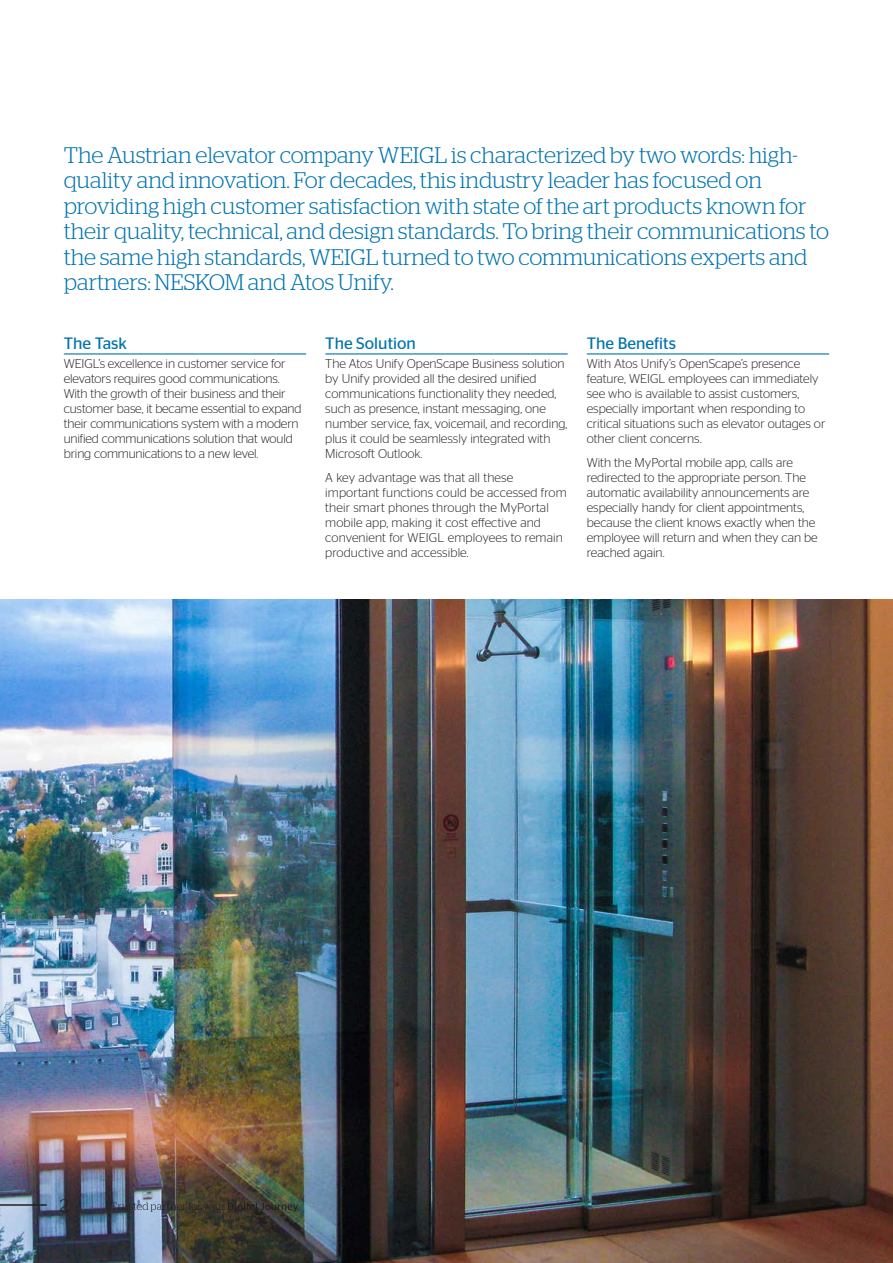
<style>
.page{position:relative;width:893px;height:1263px;background:#fff}
.page>*{position:absolute;margin:0;border:0;box-sizing:border-box;transform-origin:0 0}
.t1{font:300 22.5px/25.5px "Stag";color:#0073ae}
.Page_numbering{font:300 18px "Stag";color:#231f20}
.Chapter_Title{font:16.5px "Stag Sans";color:#0073ae}
.Body_Copy{font:300 12.75px/15px "Stag Sans";color:#231f20}
</style>
<div class="page">
<img style="left:0;top:600px;width:893px;height:663px">
<hr style="left:64px;top:353px;width:242px;height:1px;background:#0073ae">
<hr style="left:325px;top:353px;width:243px;height:1px;background:#0073ae">
<hr style="left:587px;top:353px;width:242px;height:1px;background:#0073ae">
<hr style="left:0;top:1204px;width:47px;height:2px;background:#231f20">
<svg style="left:111px;top:1202px;width:187px;height:10px"></svg>
<p class="t1" style="left:64px;top:142px;width:767px">The Austrian elevator company WEIGL is characterized by two words: high&shy;quality and innovation. For decades, this industry leader has focused on providing high customer satisfaction with state of the art products known for their quality, technical, and design standards. To bring their communications to the same high standards, WEIGL turned to two communications experts and partners: NESKOM and Atos Unify.</p>
<p class="Chapter_Title" style="left:64px;top:334px;width:65px">The Task</p>
<p class="Body_Copy" style="left:64px;top:356px;width:239px">WEIGL’s excellence in customer service for elevators requires good communications.<br>With the growth of their business and their customer base, it became essential to expand their communications system with a modern unified communications solution that would bring communications to a new level.</p>
<p class="Chapter_Title" style="left:325px;top:334px;width:92px">The Solution</p>
<p class="Body_Copy" style="left:325px;top:356px;width:243px">The Atos Unify OpenScape Business solution by Unify provided all the desired unified communications functionality they needed, such as presence, instant messaging, one number service, fax, voicemail, and recording, plus it could be seamlessly integrated with Microsoft Outlook.</p>
<p class="Body_Copy" style="left:325px;top:470px;width:243px">A key advantage was that all these important functions could be accessed from their smart phones through the MyPortal mobile app, making it cost effective and convenient for WEIGL employees to remain productive and accessible.</p>
<p class="Chapter_Title" style="left:587px;top:334px;width:91px">The Benefits</p>
<p class="Body_Copy" style="left:587px;top:356px;width:240px">With Atos Unify’s OpenScape’s presence feature, WEIGL employees can immediately see who is available to assist customers, especially important when responding to critical situations such as elevator outages or other client concerns.</p>
<p class="Body_Copy" style="left:587px;top:455px;width:232px">With the MyPortal mobile app, calls are redirected to the appropriate person. The automatic availability announcements are especially handy for client appointments, because the client knows exactly when the employee will return and when they can be reached again.</p>
<p class="Page_numbering" style="left:60px;top:1196px;width:11px">2</p>
</div>
